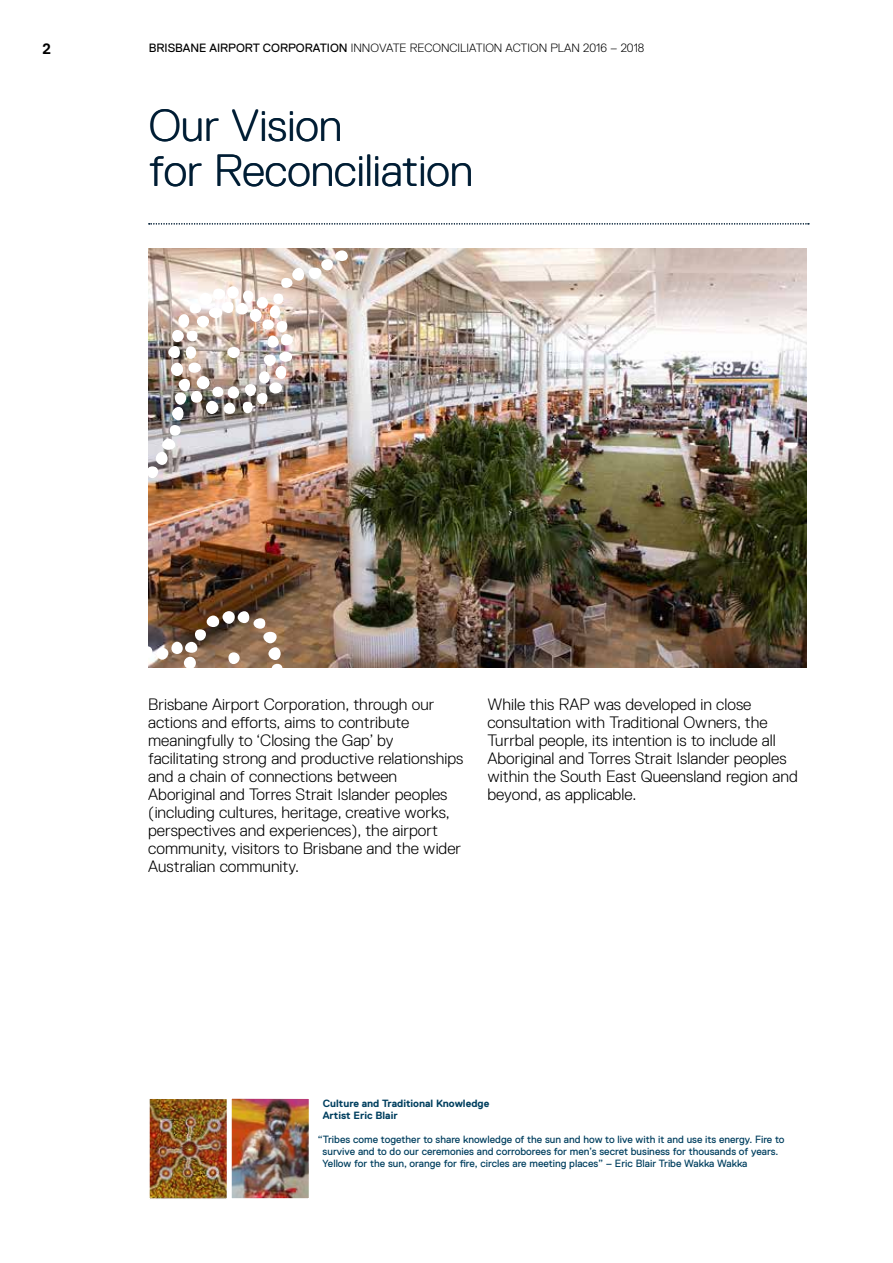
<style>
.page{position:relative;width:893px;height:1263px;background:#fff}
.page>*{position:absolute;margin:0;border:0;box-sizing:border-box;transform-origin:0 0}
.t1{font:300 45px/45px "Replica Pro";color:#001d34}
.t2{font:300 16.5px/18px "Replica Pro";color:#000}
.t3{font:700 15px "Replica Pro";color:#000}
.t4{font:300 12px "Replica Pro";color:#000}
.t5{font:10.5px/12px "Replica Pro";color:#003f5f}
.t6{font:700 10.5px/12px "Replica Pro";color:#003f5f}
.s1{font-weight:400}
</style>
<div class="page">
<svg style="left:149px;top:223px;width:660px;height:1px"></svg>
<img style="left:148px;top:249px;width:659px;height:419px">
<div style="left:147px;top:466px;width:11px;height:12px;background:#fff;border-radius:5px"></div>
<div style="left:156px;top:452px;width:12px;height:13px;background:#fff;border-radius:50%"></div>
<svg style="left:162px;top:439px;width:13px;height:11px"></svg>
<div style="left:170px;top:425px;width:11px;height:11px;background:#fff;border-radius:50%"></div>
<svg style="left:172px;top:407px;width:12px;height:13px"></svg>
<div style="left:175px;top:392px;width:11px;height:13px;background:#fff;border-radius:50%"></div>
<div style="left:179px;top:379px;width:11px;height:12px;background:#fff;border-radius:5px"></div>
<div style="left:172px;top:363px;width:11px;height:12px;background:#d4cecd;border-radius:50%"></div>
<div style="left:171px;top:363px;width:12px;height:13px;background:#fff;border-radius:50%"></div>
<div style="left:188px;top:363px;width:13px;height:10px;background:#fff;border-radius:50%"></div>
<div style="left:227px;top:347px;width:13px;height:11px;background:#fff;border-radius:50%"></div>
<div style="left:197px;top:376px;width:13px;height:13px;background:#fff;border-radius:50%"></div>
<div style="left:212px;top:387px;width:11px;height:10px;background:#fff;border-radius:50%"></div>
<div style="left:228px;top:386px;width:11px;height:12px;background:#fff;border-radius:50%"></div>
<div style="left:245px;top:384px;width:11px;height:12px;background:#fff;border-radius:5px"></div>
<div style="left:259px;top:371px;width:11px;height:12px;background:#fff;border-radius:50%"></div>
<svg style="left:264px;top:354px;width:12px;height:12px"></svg>
<div style="left:268px;top:336px;width:11px;height:12px;background:#fff;border-radius:5px"></div>
<div style="left:262px;top:319px;width:12px;height:11px;background:#fff;border-radius:50%"></div>
<div style="left:250px;top:309px;width:12px;height:13px;background:#fff;border-radius:50%"></div>
<div style="left:236px;top:303px;width:12px;height:12px;background:#fff;border-radius:50%"></div>
<div style="left:222px;top:302px;width:12px;height:11px;background:#fff;border-radius:5px"></div>
<div style="left:209px;top:308px;width:13px;height:10px;background:#fff;border-radius:50%"></div>
<div style="left:197px;top:316px;width:12px;height:11px;background:#fff;border-radius:50%"></div>
<div style="left:187px;top:331px;width:11px;height:10px;background:#fff;border-radius:50%"></div>
<div style="left:186px;top:346px;width:10px;height:13px;background:#fff;border-radius:50%"></div>
<div style="left:168px;top:346px;width:12px;height:12px;background:#fff;border-radius:5px"></div>
<div style="left:172px;top:330px;width:12px;height:12px;background:#fff;border-radius:50%"></div>
<div style="left:178px;top:314px;width:11px;height:14px;background:#fff;border-radius:50%"></div>
<div style="left:190px;top:303px;width:11px;height:10px;background:#fff;border-radius:50%"></div>
<div style="left:199px;top:293px;width:13px;height:12px;background:#fff;border-radius:50%"></div>
<div style="left:213px;top:289px;width:12px;height:11px;background:#fff;border-radius:50%"></div>
<div style="left:227px;top:286px;width:12px;height:13px;background:#fff;border-radius:50%"></div>
<div style="left:243px;top:291px;width:10px;height:12px;background:#fff;border-radius:50%"></div>
<div style="left:257px;top:297px;width:11px;height:12px;background:#fff;border-radius:50%"></div>
<div style="left:270px;top:305px;width:10px;height:13px;background:#fff;border-radius:50%"></div>
<div style="left:273px;top:294px;width:10px;height:10px;background:#fff;border-radius:50%"></div>
<div style="left:281px;top:278px;width:11px;height:10px;background:#fff;border-radius:5px"></div>
<div style="left:292px;top:268px;width:12px;height:13px;background:#fff;border-radius:50%"></div>
<svg style="left:309px;top:268px;width:12px;height:11px"></svg>
<div style="left:321px;top:259px;width:12px;height:11px;background:#fff;border-radius:50%"></div>
<div style="left:335px;top:250px;width:13px;height:11px;background:#fff;border-radius:50%"></div>
<div style="left:277px;top:321px;width:10px;height:11px;background:#fff;border-radius:5px"></div>
<div style="left:281px;top:334px;width:12px;height:11px;background:#fff;border-radius:5px"></div>
<div style="left:279px;top:352px;width:13px;height:10px;background:#fff;border-radius:50%"></div>
<div style="left:275px;top:366px;width:11px;height:13px;background:#fff;border-radius:50%"></div>
<div style="left:269px;top:382px;width:13px;height:11px;background:#fff;border-radius:50%"></div>
<div style="left:257px;top:393px;width:10px;height:11px;background:#fff;border-radius:50%"></div>
<div style="left:243px;top:402px;width:10px;height:11px;background:#fff;border-radius:5px"></div>
<div style="left:224px;top:402px;width:11px;height:12px;background:#fff;border-radius:5px"></div>
<div style="left:206px;top:401px;width:12px;height:13px;background:#fff;border-radius:50%"></div>
<div style="left:191px;top:391px;width:11px;height:12px;background:#fff;border-radius:5px"></div>
<div style="left:142px;top:646px;width:10px;height:12px;background:#fff;border-radius:50%"></div>
<div style="left:157px;top:648px;width:11px;height:12px;background:#fff;border-radius:50%"></div>
<div style="left:171px;top:642px;width:12px;height:12px;background:#fff;border-radius:50%"></div>
<div style="left:185px;top:642px;width:12px;height:11px;background:#fff;border-radius:50%"></div>
<div style="left:195px;top:629px;width:11px;height:12px;background:#fff;border-radius:50%"></div>
<div style="left:207px;top:615px;width:12px;height:12px;background:#fff;border-radius:50%"></div>
<div style="left:222px;top:611px;width:13px;height:13px;background:#fff;border-radius:50%"></div>
<div style="left:238px;top:611px;width:11px;height:12px;background:#fff;border-radius:5px"></div>
<div style="left:253px;top:618px;width:12px;height:11px;background:#fff;border-radius:5px"></div>
<div style="left:263px;top:632px;width:14px;height:11px;background:#fff;border-radius:50%"></div>
<svg style="left:268px;top:647px;width:13px;height:13px"></svg>
<div style="left:272px;top:664px;width:11px;height:11px;background:#fff;border-radius:50%"></div>
<div style="left:184px;top:657px;width:12px;height:12px;background:#fff;border-radius:50%"></div>
<div style="left:228px;top:652px;width:12px;height:12px;background:#fff;border-radius:50%"></div>
<img style="left:233px;top:1100px;width:74px;height:97px">
<div style="left:230px;top:1097px;width:80px;height:103px;border:2px solid #fff"></div>
<img style="left:151px;top:1100px;width:74px;height:97px">
<div style="left:148px;top:1097px;width:80px;height:103px;border:2px solid #fff"></div>
<p class="t3" style="left:43px;top:41px;width:10px">2</p>
<p class="t4" style="left:149px;top:41px;width:497px"><span class="s1">BRISBANE AIRPORT CORPORATION</span> INNOVATE RECONCILIATION ACTION PLAN 2016 – 2018</p>
<h1 class="t1" style="left:149px;top:104px;width:326px">Our Vision<br>for Reconciliation</h1>
<p class="t2" style="left:148px;top:696px;width:317px">Brisbane Airport Corporation, through our actions and efforts, aims to contribute meaningfully to ‘Closing the Gap’ by facilitating strong and productive relationships and a chain of connections between Aboriginal and Torres Strait Islander peoples (including cultures, heritage, creative works, perspectives and experiences), the airport community, visitors to Brisbane and the wider Australian community.</p>
<p class="t2" style="left:487px;top:696px;width:312px">While this RAP was developed in close consultation with Traditional Owners, the Turrbal people, its intention is to include all Aboriginal and Torres Strait Islander peoples within the South East Queensland region and beyond, as applicable.</p>
<p class="t6" style="left:323px;top:1097px;width:168px">Culture and Traditional Knowledge<br>Artist Eric Blair</p>
<p class="t5" style="left:323px;top:1133px;width:463px;text-indent:-5px">“Tribes come together to share knowledge of the sun and how to live with it and use its energy. Fire to survive and to do our ceremonies and corroborees for men’s secret business for thousands of years.<br>Yellow for the sun, orange for fire, circles are meeting places” – Eric Blair Tribe Wakka Wakka</p>
</div>
